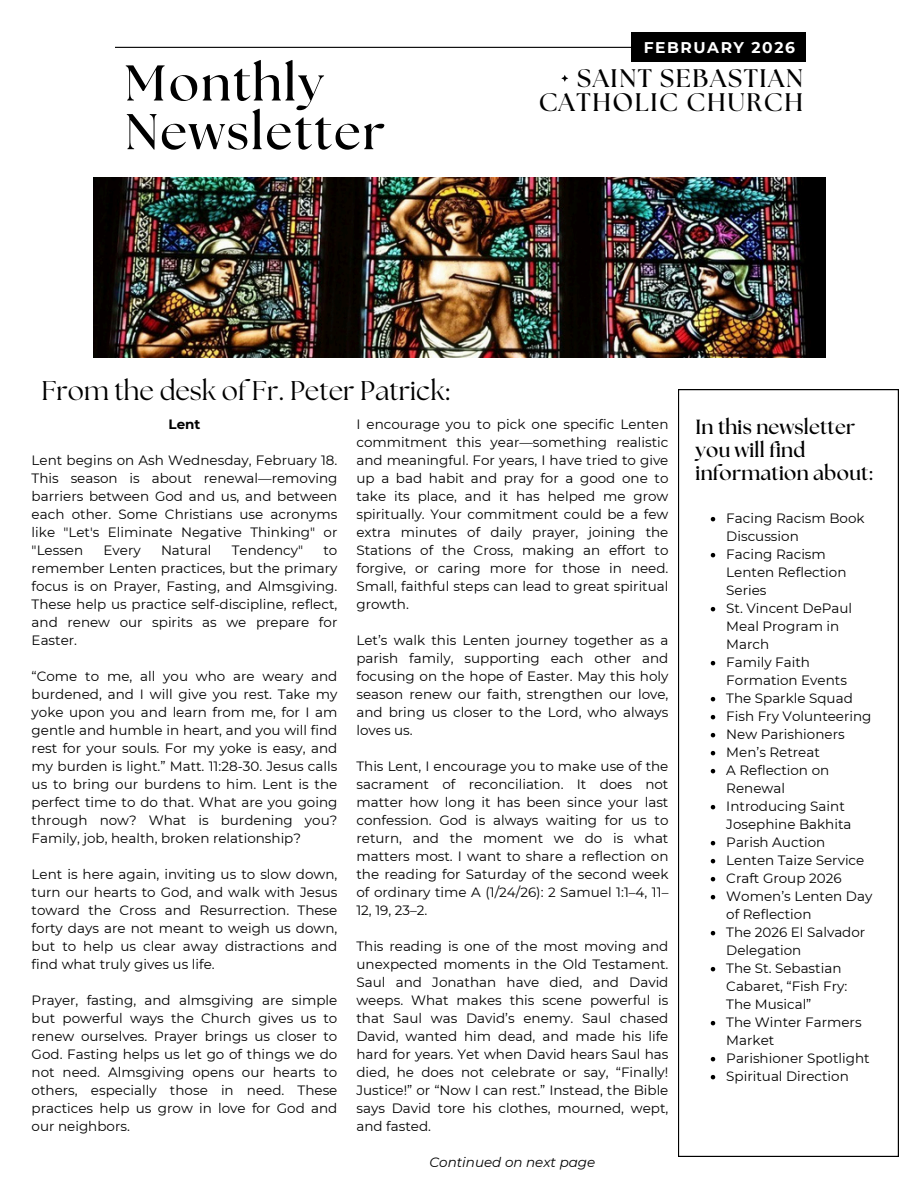
<style>
.page{position:relative;width:918px;height:1188px;background:#fff}
.page>*{position:absolute;margin:0;border:0;box-sizing:border-box;transform-origin:0 0}
.t1{font:700 50.25px/48.8px "The Seasons";letter-spacing:.04em;color:#000}
.t2{font:27px "The Seasons";color:#000}
.t3{font:700 25.35px/24.3px "The Seasons";letter-spacing:.065em;color:#000;text-align:right}
.t4{font:700 20.4px/23px "The Seasons";letter-spacing:.01em;color:#000}
.t5{font:700 15.45px "Montserrat";letter-spacing:.1em;color:#fff}
.t6{font:13.5px/18px "Montserrat";color:#000}
.t7{font:italic 13.5px "Montserrat";color:#000}
.t8{font:700 13.5px "Montserrat";color:#000}
</style>
<div class="page">
<hr style="left:115px;top:47px;width:688px;height:1px;background:#000">
<svg style="left:561px;top:75px;width:7px;height:7px"></svg>
<img style="left:94px;top:177px;width:732px;height:180px">
<svg style="left:678px;top:389px;width:221px;height:768px"></svg>
<div style="left:631px;top:32px;width:175px;height:30px;background:#000"></div>
<svg style="left:711px;top:517px;width:4px;height:4px"></svg>
<svg style="left:711px;top:553px;width:4px;height:4px"></svg>
<svg style="left:711px;top:607px;width:4px;height:4px"></svg>
<svg style="left:711px;top:661px;width:4px;height:4px"></svg>
<svg style="left:711px;top:697px;width:4px;height:4px"></svg>
<svg style="left:711px;top:715px;width:4px;height:4px"></svg>
<svg style="left:711px;top:733px;width:4px;height:4px"></svg>
<svg style="left:711px;top:751px;width:4px;height:4px"></svg>
<svg style="left:711px;top:769px;width:4px;height:4px"></svg>
<svg style="left:711px;top:805px;width:4px;height:4px"></svg>
<svg style="left:711px;top:841px;width:4px;height:4px"></svg>
<svg style="left:711px;top:859px;width:4px;height:4px"></svg>
<svg style="left:711px;top:877px;width:4px;height:4px"></svg>
<svg style="left:711px;top:895px;width:4px;height:4px"></svg>
<svg style="left:711px;top:931px;width:4px;height:4px"></svg>
<svg style="left:711px;top:967px;width:4px;height:4px"></svg>
<svg style="left:711px;top:1021px;width:4px;height:4px"></svg>
<svg style="left:711px;top:1057px;width:4px;height:4px"></svg>
<svg style="left:711px;top:1075px;width:4px;height:4px"></svg>
<p class="t5" style="left:644px;top:38px;width:153px">FEBRUARY 2026</p>
<h1 class="t1" style="left:125px;top:61px;width:262px">Monthly<br>Newsletter</h1>
<h3 class="t3" style="left:538px;top:67px;width:266px">SAINT SEBASTIAN<br>CATHOLIC CHURCH</h3>
<h3 class="t2" style="left:41px;top:379px;width:409px">From the desk of Fr. Peter Patrick:</h3>
<h6 class="t8" style="left:169px;top:416px;width:33px">Lent</h6>
<p class="t6" style="left:32px;top:451px;width:307px;text-align:justify">Lent begins on Ash Wednesday, February 18.<br>This season is about renewal—removing barriers between God and us, and between each other. Some Christians use acronyms like "Let's Eliminate Negative Thinking" or "Lessen</p>
<p class="t6" style="left:104px;top:541px;width:39px">Every</p>
<p class="t6" style="left:161px;top:541px;width:52px">Natural</p>
<p class="t6" style="left:232px;top:541px;width:73px">Tendency"</p>
<p class="t6" style="left:32px;top:541px;width:307px;text-align:justify;text-indent:292px">to remember Lenten practices, but the primary focus is on Prayer, Fasting, and Almsgiving.<br>These help us practice self-discipline, reflect, and renew our spirits as we prepare for Easter.</p>
<p class="t6" style="left:32px;top:667px;width:307px;text-align:justify">“Come to me, all you who are weary and burdened, and I will give you rest. Take my yoke upon you and learn from me, for I am gentle and humble in heart, and you will find rest for your souls. For my yoke is easy, and my burden is light.” Matt. 11:28-30. Jesus calls us to bring our burdens to him. Lent is the perfect time to do that. What are you going through now? What is burdening you?<br>Family, job, health, broken relationship?</p>
<p class="t6" style="left:32px;top:865px;width:307px;text-align:justify">Lent is here again, inviting us to slow down, turn our hearts to God, and walk with Jesus toward the Cross and Resurrection. These forty days are not meant to weigh us down, but to help us clear away distractions and find what truly gives us life.</p>
<p class="t6" style="left:32px;top:991px;width:307px;text-align:justify">Prayer, fasting, and almsgiving are simple but powerful ways the Church gives us to renew ourselves. Prayer brings us closer to God. Fasting helps us let go of things we do not need. Almsgiving opens our hearts to others, especially those in need. These practices help us grow in love for God and our neighbors.</p>
<p class="t6" style="left:356px;top:415px;width:314px;text-align:justify">I encourage you to pick one specific Lenten commitment this year—something realistic and meaningful. For years, I have tried to give up a bad habit and pray for a good one to take its place, and it has helped me grow spiritually. Your commitment could be a few extra minutes of daily prayer, joining the Stations of the Cross, making an effort to forgive, or caring more for those in need.<br>Small, faithful steps can lead to great spiritual growth.</p>
<p class="t6" style="left:356px;top:631px;width:314px;text-align:justify">Let’s walk this Lenten journey together as a parish family, supporting each other and focusing on the hope of Easter. May this holy season renew our faith, strengthen our love, and bring us closer to the Lord, who always loves us.</p>
<p class="t6" style="left:356px;top:757px;width:314px;text-align:justify">This Lent, I encourage you to make use of the sacrament of reconciliation. It does not matter how long it has been since your last confession. God is always waiting for us to return, and the moment we do is what matters most. I want to share a reflection on the reading for Saturday of the second week of ordinary time A (1/24/26): 2 Samuel 1:1–4, 11– 12, 19, 23–2.</p>
<p class="t6" style="left:356px;top:937px;width:314px;text-align:justify">This reading is one of the most moving and unexpected moments in the Old Testament.<br>Saul and Jonathan have died, and David weeps. What makes this scene powerful is that Saul was David’s enemy. Saul chased David, wanted him dead, and made his life hard for years. Yet when David hears Saul has died, he does not celebrate or say, “Finally!<br>Justice!” or “Now I can rest.” Instead, the Bible says David tore his clothes, mourned, wept, and fasted.</p>
<p class="t7" style="left:430px;top:1154px;width:167px">Continued on next page</p>
<h3 class="t4" style="left:696px;top:416px;width:178px">In this newsletter you will find information about:</h3>
<p class="t6" style="left:726px;top:509px;width:140px">Facing Racism Book<br>Discussion</p>
<p class="t6" style="left:726px;top:545px;width:122px">Facing Racism<br>Lenten Reflection<br>Series</p>
<p class="t6" style="left:726px;top:599px;width:127px">St. Vincent DePaul<br>Meal Program in<br>March</p>
<p class="t6" style="left:726px;top:653px;width:122px">Family Faith<br>Formation Events</p>
<p class="t6" style="left:726px;top:689px;width:128px">The Sparkle Squad</p>
<p class="t6" style="left:726px;top:707px;width:147px">Fish Fry Volunteering</p>
<p class="t6" style="left:726px;top:725px;width:120px">New Parishioners</p>
<p class="t6" style="left:726px;top:743px;width:95px">Men’s Retreat</p>
<p class="t6" style="left:726px;top:761px;width:104px">A Reflection on<br>Renewal</p>
<p class="t6" style="left:726px;top:797px;width:127px">Introducing Saint<br>Josephine Bakhita</p>
<p class="t6" style="left:726px;top:833px;width:101px">Parish Auction</p>
<p class="t6" style="left:726px;top:851px;width:140px">Lenten Taize Service</p>
<p class="t6" style="left:726px;top:869px;width:117px">Craft Group 2026</p>
<p class="t6" style="left:726px;top:887px;width:148px">Women’s Lenten Day of Reflection</p>
<p class="t6" style="left:726px;top:923px;width:141px">The 2026 El Salvador<br>Delegation</p>
<p class="t6" style="left:726px;top:959px;width:122px">The St. Sebastian<br>Cabaret, “Fish Fry:<br>The Musical”</p>
<p class="t6" style="left:726px;top:1013px;width:137px">The Winter Farmers<br>Market</p>
<p class="t6" style="left:726px;top:1049px;width:145px">Parishioner Spotlight</p>
<p class="t6" style="left:726px;top:1067px;width:124px">Spiritual Direction</p>
</div>
